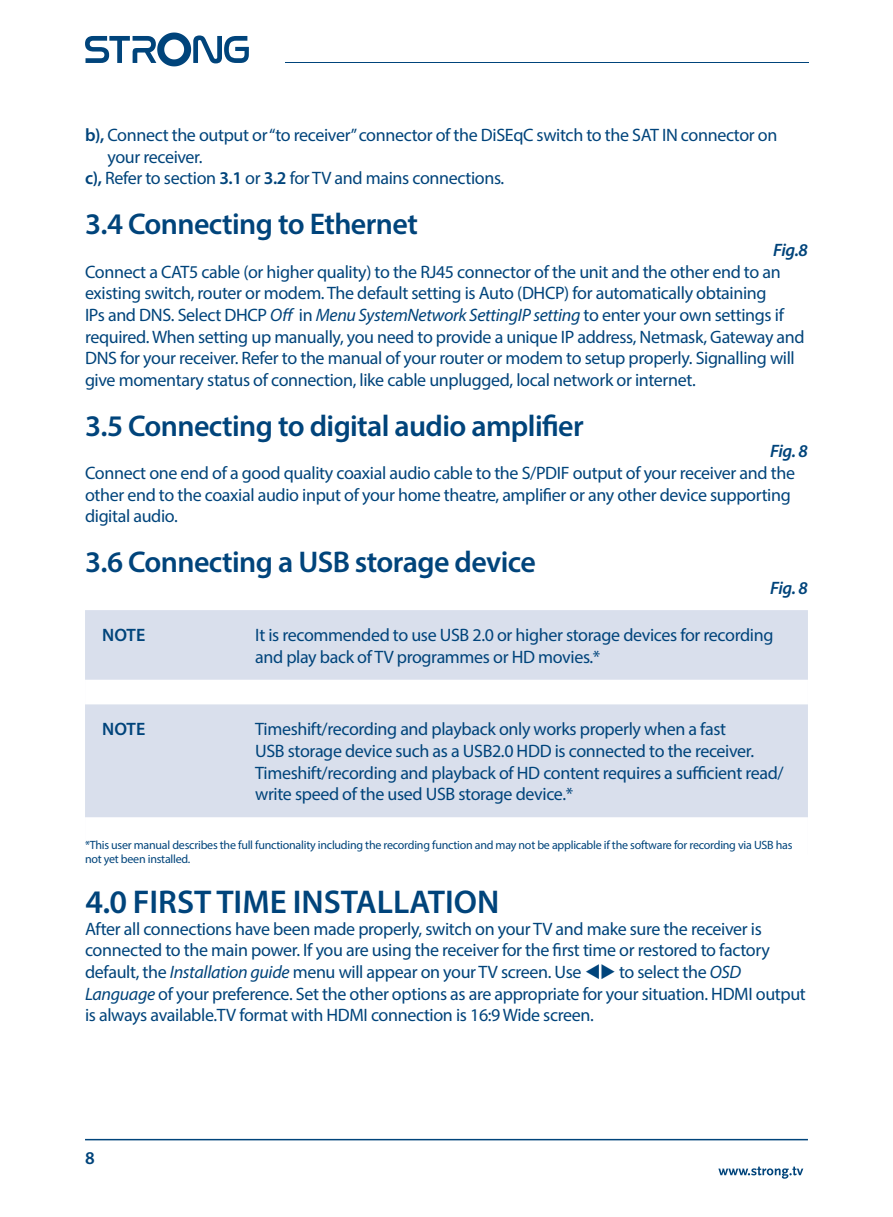
<style>
.page{position:relative;width:893px;height:1217px;background:#fff}
.page>*{position:absolute;margin:0;border:0;box-sizing:border-box;transform-origin:0 0}
.t1{font:600 33px "Myriad Pro";color:#00447b}
.t2{font:600 30px "Myriad Pro";letter-spacing:-.02em;color:#00447b}
.t3{font:18px/21.6px "Myriad Pro";letter-spacing:-.02em;color:#00447b}
.t4{font:italic 600 18px "Myriad Pro";letter-spacing:-.03em;color:#00447b}
.t5{font:600 18px "Myriad Pro";color:#00447b}
.t6{font:12px/14.4px "Myriad Pro";letter-spacing:-.02em;color:#00447b}
.s1{font-weight:600}
.s2{font-style:italic}
</style>
<div class="page">
<hr style="left:85px;top:1138px;width:723px;height:2px;background:#00447b">
<hr style="left:285px;top:62px;width:524px;height:1px;background:#00447b">
<svg style="left:85px;top:33px;width:164px;height:33px"></svg>
<svg style="left:718px;top:1166px;width:85px;height:12px"></svg>
<div style="left:85px;top:610px;width:723px;height:150px;background:#d9dfec"></div>
<div style="left:85px;top:679px;width:723px;height:105px;background:#fff"></div>
<div style="left:85px;top:704px;width:723px;height:150px;background:#d9dfec"></div>
<div style="left:85px;top:817px;width:723px;height:105px;background:#fff"></div>
<p class="t3" style="left:85px;top:124px;width:694px"><span class="s1">b),</span> Connect the output or “to receiver” connector of the DiSEqC switch to the SAT IN connector on</p>
<p class="t3" style="left:107px;top:146px;width:97px">your receiver.</p>
<p class="t3" style="left:85px;top:167px;width:421px"><span class="s1">c),</span> Refer to section <span class="s1">3.1</span> or <span class="s1">3.2</span> for TV and mains connections.</p>
<h2 class="t2" style="left:85px;top:205px;width:334px">3.4 Connecting to Ethernet</h2>
<p class="t4" style="left:773px;top:238px;width:36px">Fig.8</p>
<p class="t3" style="left:85px;top:260px;width:721px">Connect a CAT5 cable (or higher quality) to the RJ45 connector of the unit and the other end to an existing switch, router or modem. The default setting is Auto (DHCP) for automatically obtaining<br>IPs and DNS. Select DHCP <span class="s2">Off</span> in <span class="s2">Menu SystemNetwork SettingIP setting</span> to enter your own settings if required. When setting up manually, you need to provide a unique IP address, Netmask, Gateway and DNS for your receiver. Refer to the manual of your router or modem to setup properly. Signalling will give momentary status of connection, like cable unplugged, local network or internet.</p>
<h2 class="t2" style="left:85px;top:406px;width:500px">3.5 Connecting to digital audio amplifier</h2>
<p class="t4" style="left:770px;top:440px;width:39px">Fig. 8</p>
<p class="t3" style="left:85px;top:462px;width:711px">Connect one end of a good quality coaxial audio cable to the S/PDIF output of your receiver and the other end to the coaxial audio input of your home theatre, amplifier or any other device supporting digital audio.</p>
<h2 class="t2" style="left:85px;top:543px;width:452px">3.6 Connecting a USB storage device</h2>
<p class="t4" style="left:770px;top:576px;width:39px">Fig. 8</p>
<p class="t5" style="left:102px;top:623px;width:45px">NOTE</p>
<p class="t3" style="left:255px;top:623px;width:520px">It is recommended to use USB 2.0 or higher storage devices for recording and play back of TV programmes or HD movies.*</p>
<p class="t5" style="left:102px;top:717px;width:45px">NOTE</p>
<p class="t3" style="left:255px;top:718px;width:530px">Timeshift/recording and playback only works properly when a fast<br>USB storage device such as a USB2.0 HDD is connected to the receiver.<br>Timeshift/recording and playback of HD content requires a sufficient read/ write speed of the used USB storage device.*</p>
<p class="t6" style="left:85px;top:837px;width:709px">*This user manual describes the full functionality including the recording function and may not be applicable if the software for recording via USB has not yet been installed.</p>
<h1 class="t1" style="left:85px;top:880px;width:416px">4.0 FIRST TIME INSTALLATION</h1>
<p class="t3" style="left:85px;top:917px;width:722px">After all connections have been made properly, switch on your TV and make sure the receiver is connected to the main power. If you are using the receiver for the first time or restored to factory default, the <span class="s2">Installation guide</span> menu will appear on your TV screen. Use ▼◆ to select the <span class="s2">OSD Language</span> of your preference. Set the other options as are appropriate for your situation. HDMI output is always available.TV format with HDMI connection is 16:9 Wide screen.</p>
<p class="t5" style="left:85px;top:1146px;width:11px">8</p>
</div>
